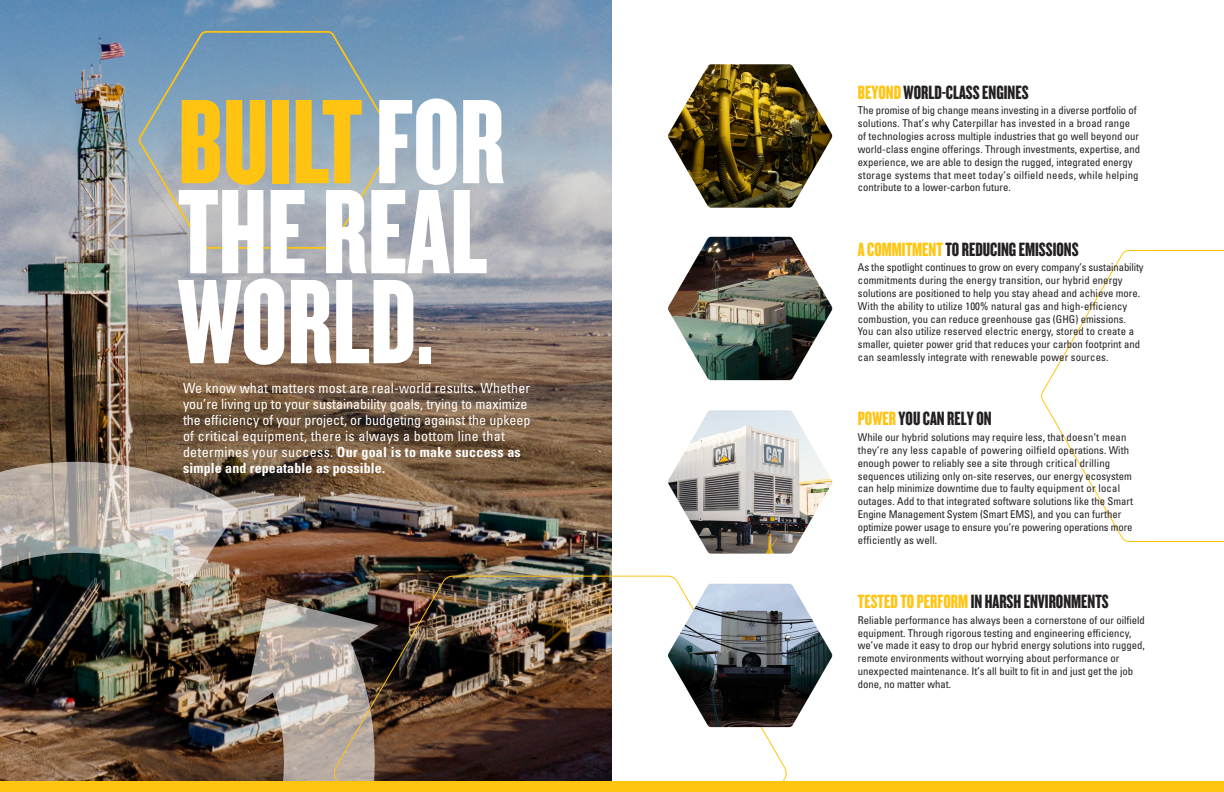
<style>
.page{position:relative;width:1224px;height:792px;background:#fff}
.page>*{position:absolute;margin:0;border:0;box-sizing:border-box;transform-origin:0 0}
.t1{font:125px/90px "Knockout HTF68 Full Featherwt";color:#fff}
.t2{font:20px "Knockout HTF68 Full Featherwt";color:#231f20}
.t3{font:condensed 14px/16px "Univers";color:#fff}
.t4{font:condensed 10.7px/12.8px "Univers";color:#231f20}
.s1{color:#ffc412}
.s2{font-weight:700}
.s3{color:#ffc511}
</style>
<div class="page">
<img style="left:0;top:0;width:612px;height:782px">
<img style="left:0;top:461px;width:238px;height:219px">
<img style="left:170px;top:598px;width:163px;height:184px">
<div style="left:0;top:782px;width:1224px;height:10px;background:#ffc511"></div>
<img style="left:668px;top:64px;width:164px;height:144px">
<img style="left:333px;top:575px;width:455px;height:207px">
<svg style="left:1041px;top:250px;width:183px;height:292px"></svg>
<svg style="left:137px;top:30px;width:260px;height:220px;background:#93a8b7"></svg>
<img style="left:668px;top:237px;width:164px;height:143px">
<img style="left:668px;top:410px;width:164px;height:144px">
<img style="left:668px;top:584px;width:164px;height:143px">
<p class="t1" style="left:178px;top:99px;width:328px"><span class="s1">BUILT</span> FOR<br>THE REAL<br>WORLD.</p>
<p class="t3" style="left:183px;top:380px;width:349px">We know what matters most are real-world results. Whether you’re living up to your sustainability goals, trying to maximize the efficiency of your project, or budgeting against the upkeep of critical equipment, there is always a bottom line that determines your success. <span class="s2">Our goal is to make success as simple and repeatable as possible.</span></p>
<p class="t2" style="left:858px;top:82px;width:172px"><span class="s3">BEYOND</span> WORLD-CLASS ENGINES</p>
<p class="t4" style="left:858px;top:104px;width:284px">The promise of big change means investing in a diverse portfolio of solutions. That’s why Caterpillar has invested in a broad range of technologies across multiple industries that go well beyond our world-class engine offerings. Through investments, expertise, and experience, we are able to design the rugged, integrated energy storage systems that meet today’s oilfield needs, while helping contribute to a lower-carbon future.</p>
<p class="t2" style="left:858px;top:239px;width:222px"><span class="s3">A COMMITMENT</span> TO REDUCING EMISSIONS</p>
<p class="t4" style="left:858px;top:261px;width:287px">As the spotlight continues to grow on every company’s sustainability commitments during the energy transition, our hybrid energy solutions are positioned to help you stay ahead and achieve more.<br>With the ability to utilize 100% natural gas and high-efficiency combustion, you can reduce greenhouse gas (GHG) emissions.<br>You can also utilize reserved electric energy, stored to create a smaller, quieter power grid that reduces your carbon footprint and can seamlessly integrate with renewable power sources.</p>
<p class="t2" style="left:858px;top:409px;width:135px"><span class="s1">POWER</span> YOU CAN RELY ON</p>
<p class="t4" style="left:858px;top:431px;width:277px">While our hybrid solutions may require less, that doesn’t mean they’re any less capable of powering oilfield operations. With enough power to reliably see a site through critical drilling sequences utilizing only on-site reserves, our energy ecosystem can help minimize downtime due to faulty equipment or local outages. Add to that integrated software solutions like the Smart Engine Management System (Smart EMS), and you can further optimize power usage to ensure you’re powering operations more efficiently as well.</p>
<p class="t2" style="left:858px;top:591px;width:252px"><span class="s1">TESTED TO PERFORM</span> IN HARSH ENVIRONMENTS</p>
<p class="t4" style="left:858px;top:613px;width:289px">Reliable performance has always been a cornerstone of our oilfield equipment. Through rigorous testing and engineering efficiency, we’ve made it easy to drop our hybrid energy solutions into rugged, remote environments without worrying about performance or unexpected maintenance. It’s all built to fit in and just get the job done, no matter what.</p>
</div>
